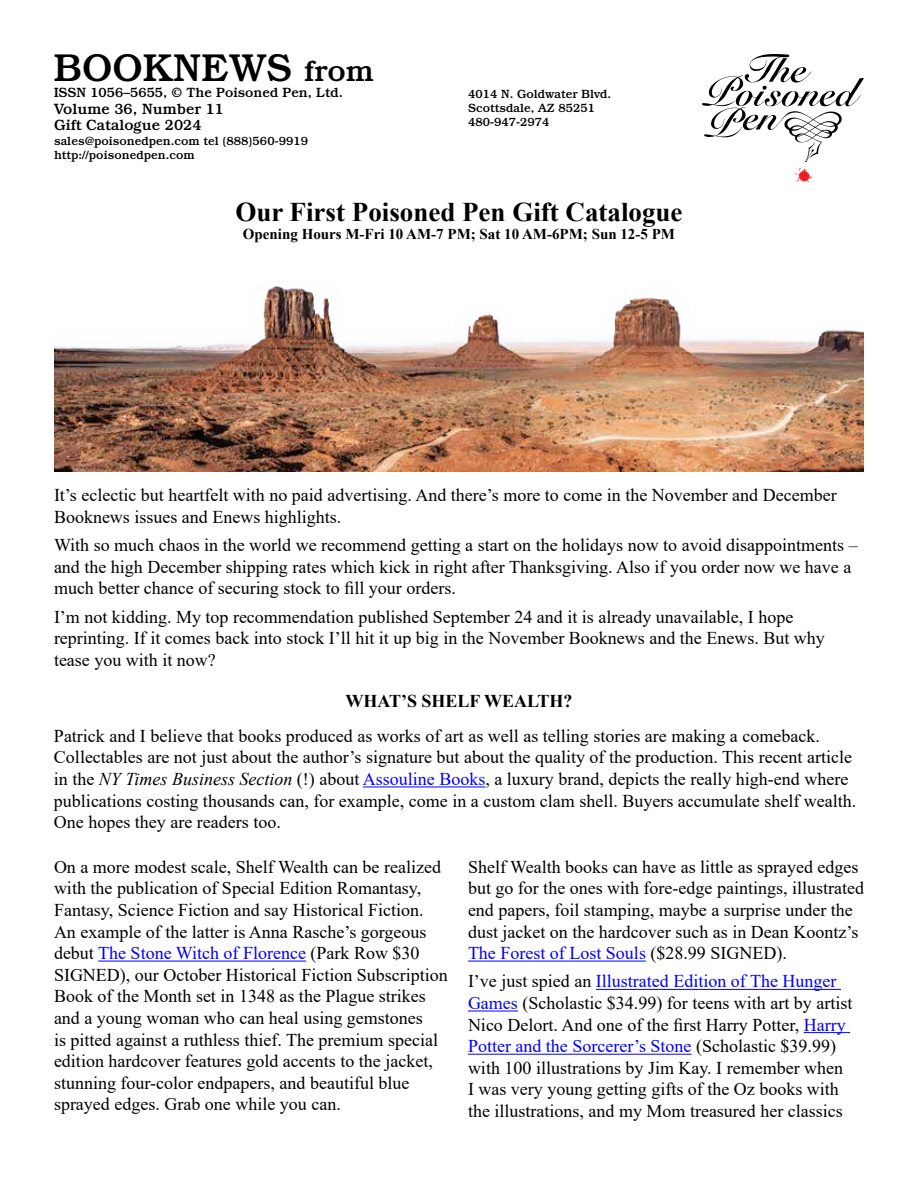
<style>
.page{position:relative;width:918px;height:1188px;background:#fff}
.page>*{position:absolute;margin:0;border:0;box-sizing:border-box;transform-origin:0 0}
.t1{font:500 39px "Bookman Std";color:#000}
.t2{font:700 27px "Times New Roman";color:#000}
.t3{font:18px/21.6px "Times New Roman";color:#000}
.t4{font:700 18px "Times New Roman";color:#000}
.t5{font:700 15px "Times New Roman";color:#000}
.t6{font:500 15px/16.5px "Bookman Std";color:#000}
.t7{font:500 13.5px "Bookman Std";color:#000}
.t8{font:500 12px/14.4px "Bookman Std";color:#000}
.s1{font-size:30px}
.s2{font-style:italic}
.s3{color:#00f}
</style>
<div class="page">
<svg style="left:702px;top:54px;width:162px;height:128px"></svg>
<img style="left:54px;top:286px;width:810px;height:185px">
<hr style="left:363px;top:787px;width:122px;height:1px;background:#00f">
<hr style="left:98px;top:961px;width:208px;height:1px;background:#00f">
<hr style="left:468px;top:961px;width:178px;height:1px;background:#00f">
<hr style="left:596px;top:989px;width:245px;height:1px;background:#00f">
<hr style="left:468px;top:1011px;width:50px;height:1px;background:#00f">
<hr style="left:804px;top:1032px;width:46px;height:1px;background:#00f">
<hr style="left:468px;top:1054px;width:224px;height:1px;background:#00f">
<h1 class="t1" style="left:54px;top:45px;width:322px">BOOKNEWS <span class="s1">from</span></h1>
<p class="t7" style="left:54px;top:85px;width:290px">ISSN 1056–5655, © The Poisoned Pen, Ltd.</p>
<p class="t6" style="left:54px;top:100px;width:172px">Volume 36, Number 11<br>Gift Catalogue 2024</p>
<p class="t8" style="left:54px;top:133px;width:256px">sales@poisonedpen.com tel (888)560-9919 http://poisonedpen.com</p>
<p class="t8" style="left:468px;top:86px;width:145px">4014 N. Goldwater Blvd.<br>Scottsdale, AZ 85251<br>480-947-2974</p>
<h2 class="t2" style="left:235px;top:193px;width:449px">Our First Poisoned Pen Gift Catalogue</h2>
<p class="t5" style="left:243px;top:224px;width:434px">Opening Hours M-Fri 10 AM-7 PM; Sat 10 AM-6PM; Sun 12-5 PM</p>
<p class="t3" style="left:54px;top:484px;width:784px">It’s eclectic but heartfelt with no paid advertising. And there’s more to come in the November and December<br>Booknews issues and Enews highlights.</p>
<p class="t3" style="left:54px;top:534px;width:805px">With so much chaos in the world we recommend getting a start on the holidays now to avoid disappointments – and the high December shipping rates which kick in right after Thanksgiving. Also if you order now we have a much better chance of securing stock to fill your orders.</p>
<p class="t3" style="left:54px;top:605px;width:772px">I’m not kidding. My top recommendation published September 24 and it is already unavailable, I hope reprinting. If it comes back into stock I’ll hit it up big in the November Booknews and the Enews. But why tease you with it now?</p>
<p class="t4" style="left:345px;top:688px;width:229px">WHAT’S SHELF WEALTH?</p>
<p class="t3" style="left:54px;top:724px;width:804px">Patrick and I believe that books produced as works of art as well as telling stories are making a comeback.<br>Collectables are not just about the author’s signature but about the quality of the production. This recent article in the <span class="s2">NY Times Business Section</span> (!) about <span class="s3">Assouline Books</span>, a luxury brand, depicts the really high-end where publications costing thousands can, for example, come in a custom clam shell. Buyers accumulate shelf wealth.<br>One hopes they are readers too.</p>
<p class="t3" style="left:54px;top:855px;width:395px">On a more modest scale, Shelf Wealth can be realized with the publication of Special Edition Romantasy, Fantasy, Science Fiction and say Historical Fiction.<br>An example of the latter is Anna Rasche’s gorgeous debut <span class="s3">The Stone Witch of Florence</span> (Park Row $30<br>SIGNED), our October Historical Fiction Subscription Book of the Month set in 1348 as the Plague strikes and a young woman who can heal using gemstones<br>is pitted against a ruthless thief. The premium special edition hardcover features gold accents to the jacket, stunning four-color endpapers, and beautiful blue sprayed edges. Grab one while you can.</p>
<p class="t3" style="left:468px;top:855px;width:398px">Shelf Wealth books can have as little as sprayed edges but go for the ones with fore-edge paintings, illustrated end papers, foil stamping, maybe a surprise under the dust jacket on the hardcover such as in Dean Koontz’s <span class="s3">The Forest of Lost Souls</span> ($28.99 SIGNED).</p>
<p class="t3" style="left:468px;top:970px;width:386px">I’ve just spied an <span class="s3">Illustrated Edition of The Hunger Games</span> (Scholastic $34.99) for teens with art by artist Nico Delort. And one of the first Harry Potter, <span class="s3">Harry Potter and the Sorcerer’s Stone</span> (Scholastic $39.99) with 100 illustrations by Jim Kay. I remember when I was very young getting gifts of the Oz books with the illustrations, and my Mom treasured her classics</p>
</div>
